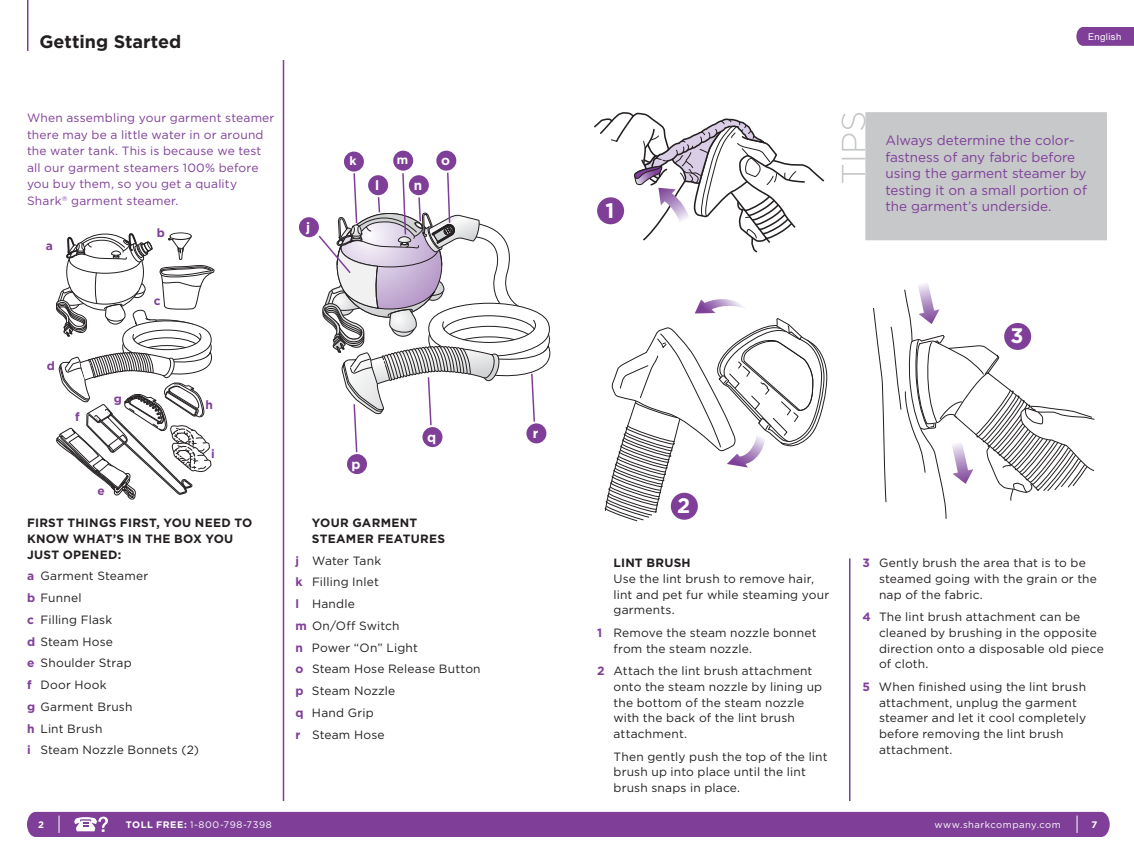
<style>
.page{position:relative;width:1134px;height:864px;background:#fff}
.page>*{position:absolute;margin:0;border:0;box-sizing:border-box;transform-origin:0 0}
.t1{font:700 21px "Gotham";color:#fff}
.t2{font:700 18px "Gotham";color:#231f20}
.t3{font:13.5px/16.5px "Gotham";color:#7f3f98}
.t4{font:700 13.5px "Gotham";color:#fff}
.t5{font:12px/15.8px "Gotham";letter-spacing:.015em;color:#231f20}
.t6{font:12px/16.5px "Gotham";letter-spacing:.02em;color:#7f3f98}
.t7{font:700 12px/15.8px "Gotham";letter-spacing:.025em;color:#231f20}
.t8{font:700 12px "Gotham";color:#7f3f98}
.t9{font:700 12px "Gotham";color:#fff}
.t10{font:9.45px "Gotham";letter-spacing:.05em;color:#fff}
.t11{font:9.45px "Helvetica Neue LT Std";letter-spacing:.04em;color:#fff}
.t12{font:700 9.45px "Gotham";color:#fff}
.s1{font-weight:700;color:#7f3f98}
.s2{font-weight:700}
</style>
<div class="page">
<hr style="left:27px;top:0;width:1px;height:51px;background:#7f3f98">
<hr style="left:283px;top:60px;width:1px;height:741px;background:#7f3f98">
<svg style="left:56px;top:232px;width:159px;height:268px"></svg>
<svg style="left:317px;top:172px;width:234px;height:281px"></svg>
<div style="left:299px;top:217px;width:20px;height:20px;background:#7f3f98;border-radius:50%"></div>
<div style="left:344px;top:152px;width:20px;height:20px;background:#7f3f98;border-radius:50%"></div>
<div style="left:393px;top:151px;width:20px;height:20px;background:#7f3f98;border-radius:50%"></div>
<div style="left:436px;top:151px;width:20px;height:20px;background:#7f3f98;border-radius:50%"></div>
<div style="left:347px;top:454px;width:20px;height:20px;background:#7f3f98;border-radius:50%"></div>
<div style="left:526px;top:423px;width:20px;height:20px;background:#7f3f98;border-radius:50%"></div>
<div style="left:422px;top:427px;width:20px;height:20px;background:#7f3f98;border-radius:50%"></div>
<div style="left:409px;top:175px;width:20px;height:20px;background:#7f3f98;border-radius:50%"></div>
<div style="left:27px;top:812px;width:1083px;height:25px;background:#7f3f98"></div>
<svg style="left:1076px;top:27px;width:58px;height:19px"></svg>
<hr style="left:849px;top:558px;width:1px;height:243px;background:#7f3f98">
<div style="left:866px;top:113px;width:240px;height:127px;background:#c6c8ca"></div>
<div style="left:865px;top:112px;width:242px;height:128px;border:2px solid #c6c8ca"></div>
<svg style="left:842px;top:113px;width:23px;height:70px"></svg>
<svg style="left:604px;top:299px;width:223px;height:223px"></svg>
<div style="left:671px;top:493px;width:27px;height:27px;background:#7f3f98;border-radius:50%"></div>
<svg style="left:873px;top:283px;width:222px;height:236px"></svg>
<div style="left:1004px;top:323px;width:27px;height:27px;background:#7f3f98;border-radius:50%"></div>
<svg style="left:594px;top:112px;width:231px;height:141px"></svg>
<h2 class="t2" style="left:39px;top:35px;width:143px">Getting Started</h2>
<p class="t6" style="left:27px;top:111px;width:249px">When assembling your garment steamer there may be a little water in or around the water tank. This is because we test all our garment steamers 100% before you buy them, so you get a quality Shark<sup>®</sup> garment steamer.</p>
<p class="t8" style="left:46px;top:242px;width:9px">a</p>
<p class="t8" style="left:157px;top:229px;width:10px">b</p>
<p class="t8" style="left:154px;top:296px;width:8px">c</p>
<p class="t4" style="left:306px;top:222px;width:6px">j</p>
<p class="t9" style="left:350px;top:156px;width:9px">k</p>
<p class="t9" style="left:397px;top:155px;width:13px">m</p>
<p class="t4" style="left:441px;top:155px;width:10px">o</p>
<p class="t4" style="left:375px;top:180px;width:6px">l</p>
<p class="t4" style="left:414px;top:180px;width:10px">n</p>
<p class="t8" style="left:47px;top:361px;width:10px">d</p>
<p class="t8" style="left:75px;top:412px;width:6px">f</p>
<p class="t8" style="left:114px;top:394px;width:10px">g</p>
<p class="t8" style="left:98px;top:487px;width:9px">e</p>
<p class="t8" style="left:206px;top:400px;width:9px">h</p>
<p class="t8" style="left:211px;top:449px;width:5px">i</p>
<p class="t7" style="left:27px;top:516px;width:227px">FIRST THINGS FIRST, YOU NEED TO<br>KNOW WHAT’S IN THE BOX YOU<br>JUST OPENED:</p>
<p class="t5" style="left:27px;top:566px;width:174px;line-height:21.8px"><span class="s1">a</span> Garment Steamer<br><span class="s1">b</span> Funnel<br><span class="s1">c</span> Filling Flask<br><span class="s1">d</span> Steam Hose<br><span class="s1">e</span> Shoulder Strap<br><span class="s1">f</span> Door Hook<br><span class="s1">g</span> Garment Brush<br><span class="s1">h</span> Lint Brush<br><span class="s1">i</span> Steam Nozzle Bonnets (2)</p>
<p class="t4" style="left:352px;top:459px;width:11px">p</p>
<p class="t4" style="left:427px;top:432px;width:11px">q</p>
<p class="t7" style="left:312px;top:516px;width:135px">YOUR GARMENT<br>STEAMER FEATURES</p>
<p class="t5" style="left:296px;top:550px;width:187px;line-height:21.8px"><span class="s1">j</span> Water Tank<br><span class="s1">k</span> Filling Inlet<br><span class="s1">l</span> Handle<br><span class="s1">m</span> On/Off Switch<br><span class="s1">n</span> Power “On” Light<br><span class="s1">o</span> Steam Hose Release Button <span class="s1">p</span> Steam Nozzle<br><span class="s1">q</span> Hand Grip<br><span class="s1">r</span> Steam Hose</p>
<p class="t12" style="left:38px;top:821px;width:7px">2</p>
<p class="t10" style="left:126px;top:821px;width:148px"><span class="s2">TOLL FREE:</span> 1-800-798-7398</p>
<p class="t4" style="left:533px;top:428px;width:7px">r</p>
<h1 class="t1" style="left:606px;top:202px;width:10px">1</h1>
<p class="t11" style="left:1088px;top:33px;width:35px">English</p>
<p class="t3" style="left:885px;top:133px;width:203px">Always determine the color&shy;fastness of any fabric before using the garment steamer by testing it on a small portion of the garment’s underside.</p>
<h1 class="t1" style="left:1011px;top:328px;width:15px">3</h1>
<h1 class="t1" style="left:677px;top:498px;width:15px">2</h1>
<p class="t7" style="left:614px;top:556px;width:79px">LINT BRUSH</p>
<p class="t5" style="left:614px;top:572px;width:217px">Use the lint brush to remove hair, lint and pet fur while steaming your garments.</p>
<p class="t5" style="left:614px;top:626px;width:205px;text-indent:-16px"><span class="s1">1</span> Remove the steam nozzle bonnet from the steam nozzle.</p>
<p class="t5" style="left:614px;top:664px;width:210px;text-indent:-16px"><span class="s1">2</span> Attach the lint brush attachment onto the steam nozzle by lining up the bottom of the steam nozzle with the back of the lint brush attachment.</p>
<p class="t5" style="left:614px;top:749px;width:216px">Then gently push the top of the lint brush up into place until the lint brush snaps in place.</p>
<p class="t5" style="left:879px;top:556px;width:220px;text-indent:-16px"><span class="s1">3</span> Gently brush the area that is to be steamed going with the grain or the nap of the fabric.</p>
<p class="t5" style="left:879px;top:610px;width:227px;text-indent:-16px"><span class="s1">4</span> The lint brush attachment can be cleaned by brushing in the opposite direction onto a disposable old piece of cloth.</p>
<p class="t5" style="left:879px;top:680px;width:209px;text-indent:-16px"><span class="s1">5</span> When finished using the lint brush attachment, unplug the garment steamer and let it cool completely before removing the lint brush attachment.</p>
<p class="t10" style="left:934px;top:821px;width:128px">www.sharkcompany.com</p>
<p class="t12" style="left:1091px;top:821px;width:7px">7</p>
</div>
